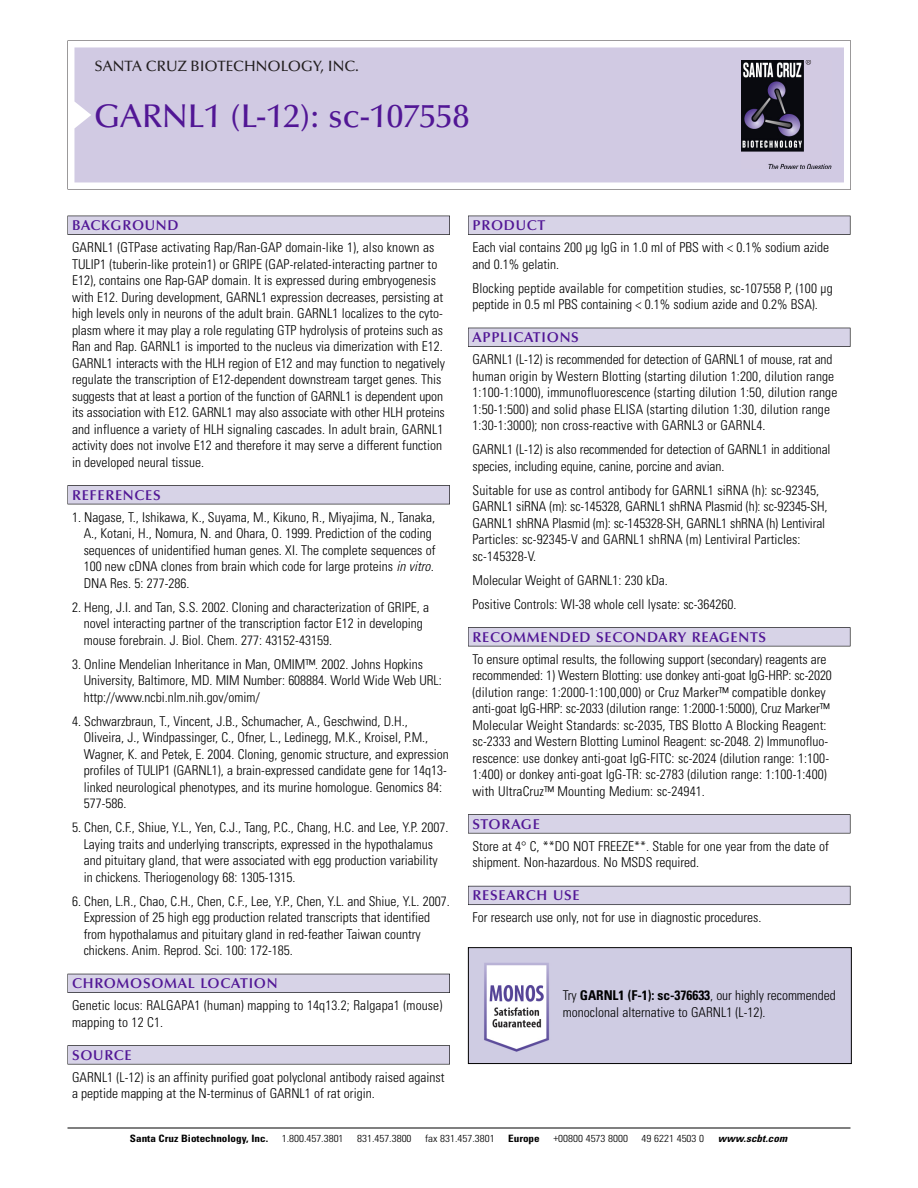
<style>
.page{position:relative;width:918px;height:1188px;background:#fff}
.page>*{position:absolute;margin:0;border:0;box-sizing:border-box;transform-origin:0 0}
.t1{font:500 33px "Optima";color:#511695}
.t2{font:500 15px "Optima";color:#231f20}
.t3{font:600 14.25px "Optima";letter-spacing:.05em;color:#511695}
.t4{font:300 condensed 13.5px/16.5px "Univers";color:#000}
.t5{font:300 condensed 10.2px "Univers";color:#000;scale:1.1 1}
.t6{font:700 condensed 10.2px "Univers";color:#000;scale:1.1 1}
.t7{font:italic 700 condensed 10.2px "Univers";letter-spacing:.005em;color:#000;scale:1.1 1}
.s1{font-style:italic}
.s2{font-weight:700}
</style>
<div class="page">
<svg style="left:68px;top:40px;width:783px;height:149px"></svg>
<div style="left:74px;top:47px;width:770px;height:135px;background:#d1cae3"></div>
<img style="left:741px;top:60px;width:90px;height:108px">
<div style="left:68px;top:216px;width:382px;height:19px;background:#525155"></div>
<div style="left:68px;top:216px;width:381px;height:18px;background:#d7d3e7"></div>
<div style="left:68px;top:485px;width:382px;height:19px;background:#525155"></div>
<div style="left:68px;top:486px;width:381px;height:18px;background:#d7d3e7"></div>
<div style="left:68px;top:974px;width:382px;height:19px;background:#525158"></div>
<div style="left:68px;top:974px;width:381px;height:18px;background:#d7d3e7"></div>
<div style="left:68px;top:1045px;width:382px;height:19px;background:#575759"></div>
<div style="left:68px;top:1046px;width:381px;height:18px;background:#d7d3e7"></div>
<div style="left:468px;top:216px;width:382px;height:19px;background:#525155"></div>
<div style="left:468px;top:216px;width:382px;height:18px;background:#d7d3e7"></div>
<div style="left:468px;top:328px;width:382px;height:19px;background:#515055"></div>
<div style="left:468px;top:328px;width:382px;height:18px;background:#d7d3e7"></div>
<div style="left:468px;top:627px;width:382px;height:19px;background:#545357"></div>
<div style="left:468px;top:628px;width:382px;height:18px;background:#d7d3e7"></div>
<div style="left:468px;top:814px;width:382px;height:19px;background:#575759"></div>
<div style="left:468px;top:815px;width:382px;height:18px;background:#d7d3e7"></div>
<div style="left:468px;top:886px;width:382px;height:19px;background:#5b5a62"></div>
<div style="left:468px;top:886px;width:382px;height:18px;background:#d7d3e7"></div>
<hr style="left:68px;top:1128px;width:782px;height:1px;background:#000">
<img style="left:470px;top:949px;width:380px;height:113px">
<div style="left:468px;top:947px;width:384px;height:117px;border:1px solid #000"></div>
<p class="t2" style="left:94px;top:61px;width:266px">SANTA CRUZ BIOTECHNOLOGY, INC.</p>
<h1 class="t1" style="left:94px;top:103px;width:376px">GARNL1 (L-12): sc-107558</h1>
<p class="t3" style="left:72px;top:219px;width:108px">BACKGROUND</p>
<p class="t4" style="left:72px;top:240px;width:375px">GARNL1 (GTPase activating Rap/Ran-GAP domain-like 1), also known as TULIP1 (tuberin-like protein1) or GRIPE (GAP-related-interacting partner to E12), contains one Rap-GAP domain. It is expressed during embryogenesis with E12. During development, GARNL1 expression decreases, persisting at high levels only in neurons of the adult brain. GARNL1 localizes to the cyto&shy;plasm where it may play a role regulating GTP hydrolysis of proteins such as Ran and Rap. GARNL1 is imported to the nucleus via dimerization with E12.<br>GARNL1 interacts with the HLH region of E12 and may function to negatively regulate the transcription of E12-dependent downstream target genes. This suggests that at least a portion of the function of GARNL1 is dependent upon its association with E12. GARNL1 may also associate with other HLH proteins and influence a variety of HLH signaling cascades. In adult brain, GARNL1 activity does not involve E12 and therefore it may serve a different function in developed neural tissue.</p>
<p class="t3" style="left:72px;top:489px;width:90px">REFERENCES</p>
<p class="t4" style="left:84px;top:510px;width:353px;text-indent:-12px">1. Nagase, T., Ishikawa, K., Suyama, M., Kikuno, R., Miyajima, N., Tanaka, A., Kotani, H., Nomura, N. and Ohara, O. 1999. Prediction of the coding sequences of unidentified human genes. XI. The complete sequences of 100 new cDNA clones from brain which code for large proteins <span class="s1">in vitro.<br></span>DNA Res. 5: 277-286.</p>
<p class="t4" style="left:84px;top:600px;width:347px;text-indent:-12px">2. Heng, J.I. and Tan, S.S. 2002. Cloning and characterization of GRIPE, a novel interacting partner of the transcription factor E12 in developing mouse forebrain. J. Biol. Chem. 277: 43152-43159.</p>
<p class="t4" style="left:84px;top:657px;width:360px;text-indent:-12px">3. Online Mendelian Inheritance in Man, OMIM™. 2002. Johns Hopkins<br>University, Baltimore, MD. MIM Number: 608884. World Wide Web URL: http://www.ncbi.nlm.nih.gov/omim/</p>
<p class="t4" style="left:84px;top:714px;width:367px;text-indent:-12px">4. Schwarzbraun, T., Vincent, J.B., Schumacher, A., Geschwind, D.H., Oliveira, J., Windpassinger, C., Ofner, L., Ledinegg, M.K., Kroisel, P.M., Wagner, K. and Petek, E. 2004. Cloning, genomic structure, and expression profiles of TULIP1 (GARNL1), a brain-expressed candidate gene for 14q13- linked neurological phenotypes, and its murine homologue. Genomics 84:<br>577-586.</p>
<p class="t4" style="left:84px;top:820px;width:366px;text-indent:-12px">5. Chen, C.F., Shiue, Y.L., Yen, C.J., Tang, P.C., Chang, H.C. and Lee, Y.P. 2007.<br>Laying traits and underlying transcripts, expressed in the hypothalamus and pituitary gland, that were associated with egg production variability in chickens. Theriogenology 68: 1305-1315.</p>
<p class="t4" style="left:84px;top:894px;width:368px;text-indent:-12px">6. Chen, L.R., Chao, C.H., Chen, C.F., Lee, Y.P., Chen, Y.L. and Shiue, Y.L. 2007.<br>Expression of 25 high egg production related transcripts that identified from hypothalamus and pituitary gland in red-feather Taiwan country chickens. Anim. Reprod. Sci. 100: 172-185.</p>
<p class="t3" style="left:72px;top:978px;width:207px">CHROMOSOMAL LOCATION</p>
<p class="t4" style="left:72px;top:998px;width:372px">Genetic locus: RALGAPA1 (human) mapping to 14q13.2; Ralgapa1 (mouse) mapping to 12 C1.</p>
<p class="t3" style="left:72px;top:1049px;width:61px">SOURCE</p>
<p class="t4" style="left:72px;top:1070px;width:374px">GARNL1 (L-12) is an affinity purified goat polyclonal antibody raised against a peptide mapping at the N-terminus of GARNL1 of rat origin.</p>
<p class="t3" style="left:473px;top:219px;width:74px">PRODUCT</p>
<p class="t4" style="left:473px;top:240px;width:358px">Each vial contains 200 µg IgG in 1.0 ml of PBS with &lt; 0.1% sodium azide and 0.1% gelatin.</p>
<p class="t4" style="left:473px;top:281px;width:362px">Blocking peptide available for competition studies, sc-107558 P, (100 µg peptide in 0.5 ml PBS containing &lt; 0.1% sodium azide and 0.2% BSA).</p>
<p class="t3" style="left:473px;top:332px;width:108px">APPLICATIONS</p>
<p class="t4" style="left:473px;top:352px;width:366px">GARNL1 (L-12) is recommended for detection of GARNL1 of mouse, rat and human origin by Western Blotting (starting dilution 1:200, dilution range 1:100-1:1000), immunofluorescence (starting dilution 1:50, dilution range 1:50-1:500) and solid phase ELISA (starting dilution 1:30, dilution range 1:30-1:3000); non cross-reactive with GARNL3 or GARNL4.</p>
<p class="t4" style="left:473px;top:442px;width:360px">GARNL1 (L-12) is also recommended for detection of GARNL1 in additional species, including equine, canine, porcine and avian.</p>
<p class="t4" style="left:473px;top:483px;width:356px">Suitable for use as control antibody for GARNL1 siRNA (h): sc-92345, GARNL1 siRNA (m): sc-145328, GARNL1 shRNA Plasmid (h): sc-92345-SH, GARNL1 shRNA Plasmid (m): sc-145328-SH, GARNL1 shRNA (h) Lentiviral Particles: sc-92345-V and GARNL1 shRNA (m) Lentiviral Particles: sc-145328-V.</p>
<p class="t4" style="left:473px;top:569px;width:266px;line-height:24px">Molecular Weight of GARNL1: 230 kDa.<br>Positive Controls: WI-38 whole cell lysate: sc-364260.</p>
<p class="t3" style="left:473px;top:631px;width:295px">RECOMMENDED SECONDARY REAGENTS</p>
<p class="t4" style="left:473px;top:652px;width:361px">To ensure optimal results, the following support (secondary) reagents are recommended: 1) Western Blotting: use donkey anti-goat IgG-HRP: sc-2020 (dilution range: 1:2000-1:100,000) or Cruz Marker™ compatible donkey anti-goat IgG-HRP: sc-2033 (dilution range: 1:2000-1:5000), Cruz Marker™ Molecular Weight Standards: sc-2035, TBS Blotto A Blocking Reagent: sc-2333 and Western Blotting Luminol Reagent: sc-2048. 2) Immunofluo&shy;rescence: use donkey anti-goat IgG-FITC: sc-2024 (dilution range: 1:100- 1:400) or donkey anti-goat IgG-TR: sc-2783 (dilution range: 1:100-1:400) with UltraCruz™ Mounting Medium: sc-24941.</p>
<p class="t3" style="left:473px;top:818px;width:69px">STORAGE</p>
<p class="t4" style="left:473px;top:839px;width:358px">Store at 4° C, **DO NOT FREEZE**. Stable for one year from the date of shipment. Non-hazardous. No MSDS required.</p>
<p class="t3" style="left:473px;top:890px;width:109px">RESEARCH USE</p>
<p class="t4" style="left:473px;top:910px;width:290px">For research use only, not for use in diagnostic procedures.</p>
<p class="t4" style="left:563px;top:988px;width:274px">Try <span class="s2">GARNL1 (F-1): sc-376633</span>, our highly recommended monoclonal alternative to GARNL1 (L-12).</p>
<p class="t6" style="left:130px;top:1135px;width:127px">Santa Cruz Biotechnology, Inc.</p>
<p class="t5" style="left:282px;top:1135px;width:58px">1.800.457.3801</p>
<p class="t5" style="left:357px;top:1135px;width:51px">831.457.3800</p>
<p class="t5" style="left:425px;top:1135px;width:65px">fax 831.457.3801</p>
<p class="t6" style="left:508px;top:1135px;width:30px">Europe</p>
<p class="t5" style="left:553px;top:1135px;width:69px">+00800 4573 8000</p>
<p class="t5" style="left:642px;top:1135px;width:58px">49 6221 4503 0</p>
<p class="t7" style="left:718px;top:1135px;width:64px">www.scbt.com</p>
</div>
